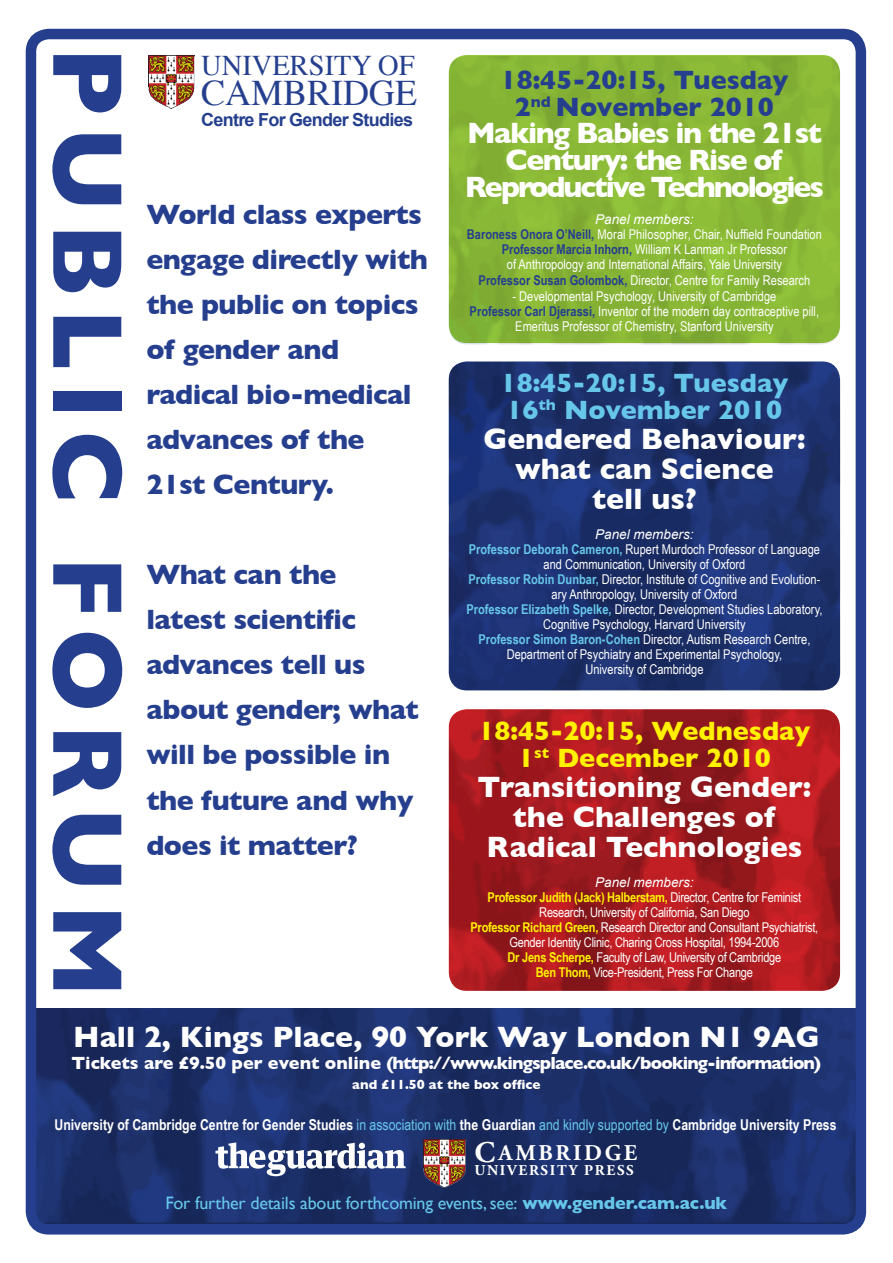
<style>
.page{position:relative;width:893px;height:1263px;background:#fff}
.page>*{position:absolute;margin:0;border:0;box-sizing:border-box;transform-origin:0 0}
.t1{font:700 100.5px "Gill Sans";letter-spacing:.12em;color:#253f8e}
.t2{font:36px "Times";color:#253f8e}
.t3{font:700 30px/30px "Gill Sans";color:#fff;text-align:center}
.t4{font:700 30px/27px "Gill Sans";letter-spacing:-.05em;color:#fff;text-align:center}
.t5{font:700 30px "Gill Sans";letter-spacing:-.07em;color:#fff}
.t6{font:700 28.5px/45px "Gill Sans";letter-spacing:-.02em;color:#253f8e}
.t7{font:28.5px "Times";color:#253f8e}
.t8{font:700 27px "Gill Sans";color:#fff101}
.t9{font:700 27px "Gill Sans";color:#67c7ea}
.t10{font:700 27px "Gill Sans";color:#253f8e}
.t11{font:700 22.5px "Adobe Garamond Pro";letter-spacing:.12em;color:#fff}
.t12{font:700 18px "Gill Sans";letter-spacing:-.05em;color:#fff}
.t13{font:18px "Gill Sans";letter-spacing:-.01em;color:#67c7ea}
.t14{font:700 18px "Arial";letter-spacing:-.04em;color:#253f8e}
.t15{font:700 15px "Arial Narrow";color:#fff}
.t16{font:700 15px "Adobe Garamond Pro";letter-spacing:.11em;color:#fff}
.t17{font:13.5px/15px "Arial Narrow";color:#fff;text-align:center}
.t18{font:13.5px "Arial Narrow";letter-spacing:-.02em;color:#fff}
.t19{font:700 13.5px "Arial Narrow";letter-spacing:-.02em;color:#fff101}
.t20{font:italic 13.5px "Arial";color:#fff}
.t21{font:700 13.5px "Gill Sans";color:#fff}
.s1{font-weight:700;color:#253f8e}
.s2{font-weight:700;color:#67c7ea}
.s3{font-weight:400;color:#fff}
.s4{font-weight:700;color:#fff101}
.s5{font-weight:400;color:#67c7ea}
.s6{font-size:30px}
.s7{font-weight:700}
</style>
<div class="page">
<svg style="left:37px;top:1008px;width:818px;height:215px;background:#1b2e68"></svg>
<div style="left:26px;top:29px;width:840px;height:1205px;border:10px solid #253f8e;border-radius:18px"></div>
<svg style="left:449px;top:709px;width:391px;height:282px;background:#a61a20"></svg>
<svg style="left:449px;top:55px;width:391px;height:288px;background:#87b635"></svg>
<svg style="left:449px;top:361px;width:391px;height:329px;background:#1d316e"></svg>
<img style="left:149px;top:55px;width:46px;height:53px">
<img style="left:423px;top:1139px;width:44px;height:48px">
<svg style="left:215px;top:1142px;width:191px;height:34px"></svg>
<p class="t1" style="left:146px;top:47px;width:952px;rotate:90deg">PUBLIC FORUM</p>
<p class="t7" style="left:201px;top:38px;width:215px">UNIVERSITY OF</p>
<p class="t2" style="left:201px;top:59px;width:217px">CAMBRIDGE</p>
<p class="t14" style="left:201px;top:108px;width:213px">Centre For Gender Studies</p>
<p class="t6" style="left:146px;top:192px;width:283px">World class experts engage directly with</p>
<p class="t6" style="left:146px;top:282px;width:274px">the public on topics</p>
<p class="t6" style="left:146px;top:327px;width:267px">of gender and radical bio-medical advances of the</p>
<p class="t6" style="left:146px;top:462px;width:189px">21st Century.</p>
<p class="t6" style="left:146px;top:552px;width:274px">What can the latest scientific advances tell us about gender; what will be possible in the future and why does it matter?</p>
<p class="t10" style="left:501px;top:64px;width:289px">18:45-20:15, Tuesday</p>
<p class="t10" style="left:515px;top:91px;width:261px">2<sup>nd</sup> November 2010</p>
<p class="t4" style="left:467px;top:119px;width:356px">Making Babies in the 21st<br>Century: the Rise of</p>
<p class="t5" style="left:465px;top:169px;width:360px">Reproductive Technologies</p>
<p class="t20" style="left:595px;top:210px;width:100px">Panel members:</p>
<p class="t17" style="left:467px;top:226px;width:356px"><span class="s1">Baroness Onora O’Neill,</span> Moral Philosopher, Chair, Nuffield Foundation</p>
<p class="t17" style="left:502px;top:241px;width:287px"><span class="s1">Professor Marcia Inhorn,</span> William K Lanman Jr Professor</p>
<p class="t17" style="left:507px;top:256px;width:277px">of Anthropology and International Affairs, Yale University</p>
<p class="t17" style="left:479px;top:272px;width:333px"><span class="s1">Professor Susan Golombok,</span> Director, Centre for Family Research</p>
<p class="t17" style="left:513px;top:288px;width:265px">- Developmental Psychology, University of Cambridge</p>
<p class="t17" style="left:470px;top:303px;width:351px"><span class="s1">Professor Carl Djerassi,</span> Inventor of the modern day contraceptive pill,<br>Emeritus Professor of Chemistry, Stanford University</p>
<p class="t9" style="left:501px;top:367px;width:289px">18:45-20:15, Tuesday</p>
<p class="t9" style="left:506px;top:394px;width:277px">16<sup>th</sup> November 2010</p>
<p class="t3" style="left:483px;top:424px;width:324px">Gendered Behaviour: what can Science</p>
<p class="t3" style="left:592px;top:484px;width:106px">tell us?</p>
<p class="t20" style="left:595px;top:526px;width:100px">Panel members:</p>
<p class="t17" style="left:469px;top:541px;width:353px"><span class="s2">Professor Deborah Cameron,</span> Rupert Murdoch Professor of Language and Communication, University of Oxford</p>
<p class="t17" style="left:468px;top:571px;width:353px"><span class="s2">Professor Robin Dunbar,</span> Director, Institute of Cognitive and Evolution&shy;ary Anthropology, University of Oxford</p>
<p class="t17" style="left:466px;top:601px;width:358px"><span class="s2">Professor Elizabeth Spelke,</span> Director, Development Studies Laboratory,<br>Cognitive Psychology, Harvard University</p>
<p class="t17" style="left:478px;top:631px;width:334px"><span class="s2">Professor Simon Baron-Cohen</span> Director, Autism Research Centre,<br>Department of Psychiatry and Experimental Psychology,</p>
<p class="t17" style="left:585px;top:661px;width:120px">University of Cambridge</p>
<p class="t8" style="left:478px;top:715px;width:333px">18:45-20:15, Wednesday</p>
<p class="t8" style="left:518px;top:742px;width:254px">1<sup>st</sup> December 2010</p>
<p class="t3" style="left:478px;top:772px;width:335px">Transitioning Gender: the Challenges of</p>
<p class="t3" style="left:486px;top:832px;width:317px">Radical Technologies</p>
<p class="t20" style="left:595px;top:873px;width:100px">Panel members:</p>
<p class="t19" style="left:488px;top:887px;width:315px">Professor Judith (Jack) Halberstam, <span class="s3">Director, Centre for Feminist</span></p>
<p class="t18" style="left:539px;top:902px;width:212px">Research, University of California, San Diego</p>
<p class="t18" style="left:470px;top:917px;width:349px"><span class="s4">Professor Richard Green,</span> Research Director and Consultant Psychiatrist,</p>
<p class="t18" style="left:509px;top:932px;width:271px">Gender Identity Clinic, Charing Cross Hospital, 1994-2006</p>
<p class="t18" style="left:508px;top:947px;width:275px"><span class="s4">Dr Jens Scherpe,</span> Faculty of Law, University of Cambridge</p>
<p class="t18" style="left:536px;top:962px;width:218px"><span class="s4">Ben Thom,</span> Vice-President, Press For Change</p>
<p class="t3" style="left:73px;top:1021px;width:748px">Hall 2, Kings Place, 90 York Way London N1 9AG</p>
<p class="t12" style="left:72px;top:1052px;width:751px">Tickets are £9.50 per event online (http://www.kingsplace.co.uk/booking-information)</p>
<p class="t21" style="left:352px;top:1076px;width:190px">and £11.50 at the box office</p>
<p class="t15" style="left:54px;top:1114px;width:784px">University of Cambridge Centre for Gender Studies <span class="s5">in association with</span> the Guardian <span class="s5">and kindly supported by</span> Cambridge University Press</p>
<p class="t11" style="left:474px;top:1140px;width:164px"><span class="s6">C</span>AMBRIDGE</p>
<p class="t16" style="left:474px;top:1162px;width:161px">UNIVERSITY PRESS</p>
<p class="t13" style="left:166px;top:1192px;width:563px">For further details about forthcoming events, see: <span class="s7">www.gender.cam.ac.uk</span></p>
</div>
